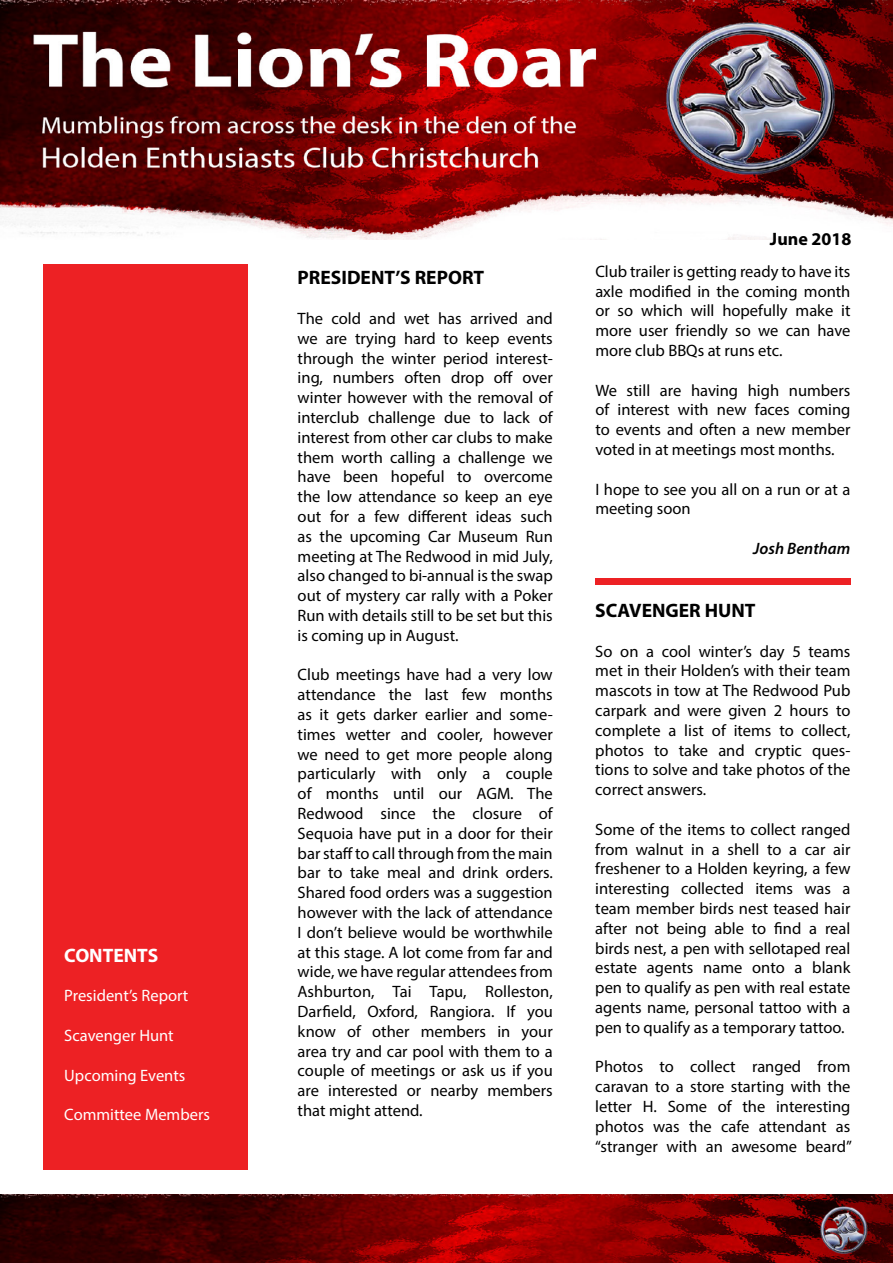
<style>
.page{position:relative;width:893px;height:1263px;background:#fff}
.page>*{position:absolute;margin:0;border:0;box-sizing:border-box;transform-origin:0 0}
.t1{font:700 19.5px "Myriad Pro";color:#000}
.t2{font:700 19.5px "Myriad Pro";color:#fff}
.t3{font:700 18px "Myriad Pro";color:#000}
.t4{font:16.5px/19.8px "Myriad Pro";color:#000;text-align:justify}
.t5{font:16.5px "Myriad Pro";color:#fff}
.t6{font:italic 600 16.5px "Myriad Pro";color:#000}
</style>
<div class="page">
<img style="left:0;top:1194px;width:893px;height:69px">
<img style="left:0;top:0;width:893px;height:239px">
<div style="left:43px;top:264px;width:205px;height:906px;background:#ed2124"></div>
<div style="left:595px;top:578px;width:255px;height:7px;background:#ed2124"></div>
<p class="t2" style="left:64px;top:942px;width:96px">CONTENTS</p>
<p class="t5" style="left:64px;top:986px;width:126px">President’s Report</p>
<p class="t5" style="left:64px;top:1025px;width:111px">Scavenger Hunt</p>
<p class="t5" style="left:64px;top:1065px;width:123px">Upcoming Events</p>
<p class="t5" style="left:64px;top:1104px;width:147px">Committee Members</p>
<p class="t1" style="left:298px;top:265px;width:188px">PRESIDENT’S REPORT</p>
<p class="t4" style="left:298px;top:308px;width:257px">The cold and wet has arrived and we are trying hard to keep events through the winter period interest&shy;ing, numbers often drop off over winter however with the removal of interclub challenge due to lack of interest from other car clubs to make them worth calling a challenge we have been hopeful to overcome the low attendance so keep an eye out for a few different ideas such as the upcoming Car Museum Run meeting at The Redwood in mid July, also changed to bi-annual is the swap out of mystery car rally with a Poker Run with details still to be set but this is coming up in August.</p>
<p class="t4" style="left:298px;top:665px;width:257px">Club meetings have had a very low attendance the last few months as it gets darker earlier and some&shy;times wetter and cooler, however we need to get more people along particularly with only a couple of months until our AGM. The Redwood since the closure of Sequoia have put in a door for their bar staff to call through from the main bar to take meal and drink orders.<br>Shared food orders was a suggestion however with the lack of attendance I don’t believe would be worthwhile at this stage. A lot come from far and wide, we have regular attendees from Ashburton, Tai Tapu, Rolleston, Darfield, Oxford, Rangiora. If you know of other members in your area try and car pool with them to a couple of meetings or ask us if you are interested or nearby members that might attend.</p>
<p class="t3" style="left:770px;top:227px;width:83px">June 2018</p>
<p class="t4" style="left:595px;top:261px;width:257px">Club trailer is getting ready to have its axle modified in the coming month or so which will hopefully make it more user friendly so we can have more club BBQs at runs etc.</p>
<p class="t4" style="left:595px;top:380px;width:257px">We still are having high numbers of interest with new faces coming to events and often a new member voted in at meetings most months.</p>
<p class="t4" style="left:595px;top:479px;width:257px">I hope to see you all on a run or at a meeting soon</p>
<p class="t6" style="left:753px;top:538px;width:99px">Josh Bentham</p>
<p class="t1" style="left:595px;top:598px;width:162px">SCAVENGER HUNT</p>
<p class="t4" style="left:595px;top:641px;width:257px">So on a cool winter’s day 5 teams met in their Holden’s with their team mascots in tow at The Redwood Pub carpark and were given 2 hours to complete a list of items to collect, photos to take and cryptic ques&shy;tions to solve and take photos of the correct answers.</p>
<p class="t4" style="left:595px;top:819px;width:257px">Some of the items to collect ranged from walnut in a shell to a car air freshener to a Holden keyring, a few interesting collected items was a team member birds nest teased hair after not being able to find a real birds nest, a pen with sellotaped real estate agents name onto a blank pen to qualify as pen with real estate agents name, personal tattoo with a pen to qualify as a temporary tattoo.</p>
<p class="t4" style="left:595px;top:1057px;width:258px">Photos to collect ranged from caravan to a store starting with the letter H. Some of the interesting photos was the cafe attendant as “stranger with an awesome beard”</p>
</div>
